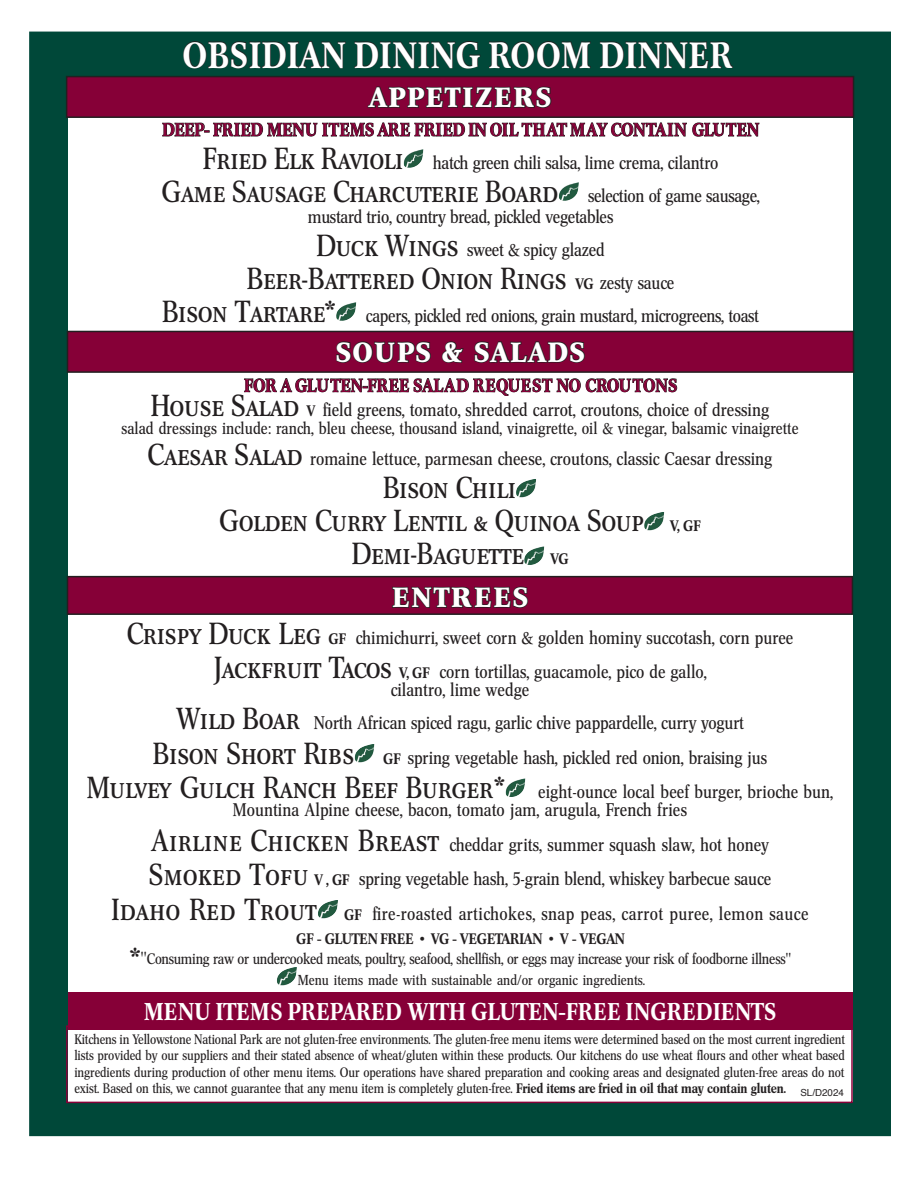
<style>
.page{position:relative;width:918px;height:1188px;background:#fff}
.page>*{position:absolute;margin:0;border:0;box-sizing:border-box;transform-origin:0 0}
.t1{font:39px "Concorde Nova Medium SC";letter-spacing:.005em;color:#fff}
.t2{font:500 36px "Concorde Nova";letter-spacing:.04em;color:#fff}
.t3{font:30px/33px "Concorde Nova Regular SC";letter-spacing:-.02em;color:#231f20}
.t4{font:500 24px "Concorde Nova";letter-spacing:.03em;color:#fff}
.t5{font:18px/34.5px "Concorde Nova";color:#231f20;text-align:center}
.t6{font:18px/33px "Concorde Nova";letter-spacing:-.02em;color:#231f20;text-align:center}
.t7{font:18px "Concorde Nova Medium SC";letter-spacing:.03em;color:#860037}
.t8{font:18px "Concorde Nova Medium SC";letter-spacing:.01em;color:#860037}
.t9{font:16.5px "Concorde Nova";color:#231f20}
.t10{font:15px "Concorde Nova";letter-spacing:-.02em;color:#231f20}
.t11{font:15px "Concorde Nova Medium SC";letter-spacing:-.01em;color:#231f20}
.t12{font:14.25px "Concorde Nova";color:#231f20}
.t13{font:13.5px/16.5px "Concorde Nova";letter-spacing:-.01em;color:#231f20;text-align:justify}
.t14{font:9.75px "Helvetica";color:#231f20}
.t15{font:9px "Helvetica";color:#231f20}
.s1{font-family:"Concorde Nova Regular SC";font-size:30px}
.s2{font-family:"Concorde Nova";font-size:18px}
.s3{font-family:"Concorde Nova";font-weight:500;font-size:15px}
.s4{font-family:"Concorde Nova";font-weight:500}
.s5{font-family:"Concorde Nova Medium SC";font-size:15px}
.s6{font-size:30px}
.s7{font-weight:500;font-size:15px}
.s8{font-family:"Century Schoolbook";font-weight:700;font-size:21px}
.s9{font-size:16.5px}
.s10{font-weight:500}
</style>
<div class="page">
<div style="left:30px;top:32px;width:860px;height:1103px;background:#004839"></div>
<div style="left:68px;top:84px;width:784px;height:1018px;background:#fff"></div>
<div style="left:67px;top:577px;width:785px;height:37px;background:#860037"></div>
<svg style="left:391px;top:497px;width:138px;height:111px"></svg>
<div style="left:67px;top:576px;width:786px;height:39px;border:2px solid #231f20"></div>
<img style="left:403px;top:149px;width:21px;height:19px">
<img style="left:559px;top:182px;width:20px;height:19px">
<img style="left:354px;top:744px;width:21px;height:19px">
<img style="left:505px;top:779px;width:21px;height:18px">
<img style="left:318px;top:900px;width:20px;height:19px">
<img style="left:516px;top:479px;width:20px;height:18px">
<img style="left:644px;top:512px;width:20px;height:18px">
<img style="left:524px;top:546px;width:20px;height:19px">
<div style="left:67px;top:331px;width:787px;height:41px;background:#860037"></div>
<div style="left:67px;top:331px;width:787px;height:42px;border:2px solid #231f20"></div>
<div style="left:67px;top:77px;width:787px;height:40px;background:#860037"></div>
<div style="left:66px;top:76px;width:788px;height:42px;border:2px solid #231f20"></div>
<img style="left:277px;top:967px;width:20px;height:19px">
<svg style="left:244px;top:302px;width:433px;height:94px"></svg>
<div style="left:68px;top:993px;width:785px;height:37px;background:#860037"></div>
<svg style="left:162px;top:31px;width:598px;height:106px"></svg>
<div style="left:66px;top:1025px;width:787px;height:78px;border:2px solid #860037"></div>
<h2 class="t2" style="left:183px;top:35px;width:542px">OBSIDIAN DINING ROO M DINNER</h2>
<h1 class="t1" style="left:368px;top:71px;width:185px">appetizers</h1>
<p class="t7" style="left:162px;top:119px;width:598px">DEEP- FRIED MENU ITEMS ARE FRIED IN OIL THAT MAY CONTAIN GLUTEN</p>
<p class="t5" style="left:203px;top:145px;width:517px"><span class="s1">Fried Elk Ravioli</span> hatch green chili salsa, lime crema, cilantro</p>
<h3 class="t3" style="left:161px;top:175px;width:600px">Game Sausage Charcuterie Board <span class="s2">selection of game sausage,</span></h3>
<p class="t6" style="left:308px;top:200px;width:307px">mustard trio, country bread, pickled vegetables<br><span class="s1">Duck Wings</span> sweet &amp; spicy glazed</p>
<h3 class="t3" style="left:162px;top:262px;width:514px;text-indent:85px">Beer-Battered Onion Rings <span class="s3">VG</span> <span class="s2">zesty sauce<br></span>Bison Tartare<sup>*</sup></h3>
<p class="t6" style="left:366px;top:299px;width:395px">capers, pickled red onions, grain mustard, microgreens, toast</p>
<h1 class="t1" style="left:336px;top:326px;width:251px">soups &amp; salads</h1>
<p class="t8" style="left:244px;top:375px;width:434px">FOR A GLUTEN-FREE SALAD <span class="s4">REQU EST</span> NO CROUTONS</p>
<p class="t5" style="left:151px;top:393px;width:620px"><span class="s1">House Salad</span> <span class="s5">V</span> field greens, tomato, shredded carrot, croutons, choice of dressing</p>
<p class="t9" style="left:122px;top:419px;width:679px">salad dressings include: ranch, bleu cheese, thousand island, vinaigrette, oil &amp; vinegar, balsamic vinaigrette</p>
<p class="t5" style="left:148px;top:442px;width:626px"><span class="s1">Caesar Salad</span> romaine lettuce, parmesan cheese, croutons, classic Caesar dressing</p>
<h3 class="t3" style="left:383px;top:472px;width:134px">Bison Chili</h3>
<h3 class="t3" style="left:219px;top:505px;width:483px">Golden Curry Lentil &amp; Quinoa Soup <span class="s3">V,</span> <span class="s5">GF</span></h3>
<h3 class="t3" style="left:352px;top:538px;width:215px">Demi-Baguette <span class="s3">VG</span></h3>
<h1 class="t1" style="left:391px;top:571px;width:139px">entrees</h1>
<p class="t5" style="left:127px;top:620px;width:668px"><span class="s1">Crispy Duck Leg</span> <span class="s5">GF</span> chimichurri, sweet corn &amp; golden hominy succotash, corn puree<br><span class="s1">Jackfruit</span> <span class="s6">t</span><span class="s1">acos</span> <span class="s7">V,</span> <span class="s5">GF</span> corn tortillas, guacamole, pico de gallo,</p>
<p class="t5" style="left:87px;top:673px;width:748px;line-height:34px">cilantro, lime wedge<br><span class="s1">Wild Boar</span> North African spiced ragu, garlic chive pappardelle, curry yogurt<br><span class="s1">Bison Short Ribs</span> <span class="s5">GF</span> spring vegetable hash, pickled red onion, braising jus<br><span class="s1">Mulvey Gulch Ranch Beef Burger</span><sup>*</sup> eight-ounce local beef burger, brioche bun,</p>
<p class="t5" style="left:112px;top:793px;width:698px">Mountina Alpine cheese, bacon, tomato jam, arugula, French fries<br><span class="s1">Airline Chicken Breast</span> cheddar grits, summer squash slaw, hot honey <span class="s1">Smoked Tofu</span> <span class="s7">V ,</span> <span class="s5">GF</span> spring vegetable hash, 5-grain blend, whiskey barbecue sauce<br><span class="s1">Idaho Red Trout</span> <span class="s5">GF</span> fire-roasted artichokes, snap peas, carrot puree, lemon sauce</p>
<p class="t11" style="left:296px;top:931px;width:330px">GF - GLUTEN FREE • VG - VEGETARIAN • V - VEGAN</p>
<p class="t10" style="left:130px;top:950px;width:663px"><span class="s8">*</span><span class="s9">"</span>Consuming raw or undercooked meats, poultry, seafood, shellfish, or eggs may increase your risk of foodborne illness"</p>
<p class="t12" style="left:298px;top:972px;width:349px">Menu items made with sustainable and/or organic ingredients.</p>
<h3 class="t4" style="left:144px;top:998px;width:634px">MENU ITEMS PREPARED WITH GLUTEN-FREE INGR EDIENTS</h3>
<p class="t13" style="left:74px;top:1031px;width:772px">Kitchens in Yellowstone National Park are not gluten-free environments. The gluten-free menu items were determined based on the most current ingredient lists provided by our suppliers and their stated absence of wheat/gluten within these products. Our kitchens do use wheat flours and other wheat based ingredients during production of other menu items. Our operations have shared preparation and cooking areas and designated gluten-free areas do not exist. Based on this, we cannot guarantee that any menu item is completely gluten-free. <span class="s10">FRIED ITEMS ARE FRIED IN OIL THAT MAY CONTAIN GLUTEN.</span></p>
<p class="t15" style="left:793px;top:1083px;width:54px">SL/D2023/24</p>
<p class="t14" style="left:800px;top:1085px;width:45px">SL/D2024</p>
</div>
